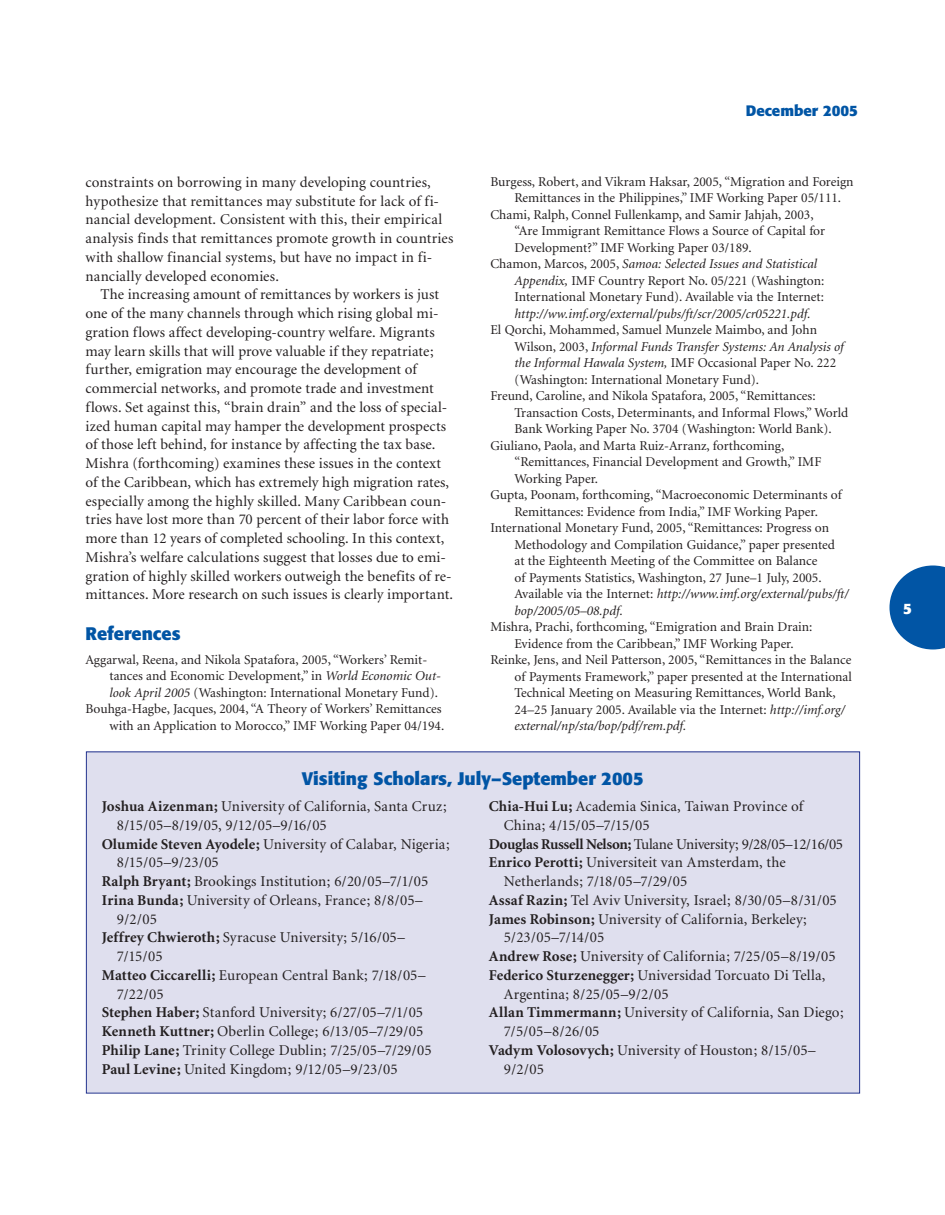
<style>
.page{position:relative;width:945px;height:1215px;background:#fff}
.page>*{position:absolute;margin:0;border:0;box-sizing:border-box;transform-origin:0 0}
.t1{font:700 18px "Formata";color:#0155a5}
.t2{font:15px/18.8px "Minion";letter-spacing:.005em;color:#231f20}
.t3{font:15px "Minion";letter-spacing:-.02em;color:#231f20}
.t4{font:700 15px "Formata";color:#0155a5}
.t5{font:13.5px "Minion";color:#231f20}
.t6{font:italic 13.5px "Minion";color:#231f20}
.s1{font-style:italic}
.s2{font-style:normal}
.s3{font-weight:700}
</style>
<div class="page">
<svg style="left:890px;top:566px;width:55px;height:84px"></svg>
<div style="left:86px;top:752px;width:774px;height:341px;background:#dfdfee"></div>
<p class="t2" style="left:86px;top:173px;width:369px">constraints on borrowing in many developing countries, hypothesize that remittances may substitute for lack of fi&shy;nancial development. Consistent with this, their empirical analysis finds that remittances promote growth in countries with shallow financial systems, but have no impact in fi&shy;nancially developed economies.</p>
<p class="t2" style="left:86px;top:286px;width:369px;text-indent:15px">The increasing amount of remittances by workers is just one of the many channels through which rising global mi&shy;gration flows affect developing-country welfare. Migrants may learn skills that will prove valuable if they repatriate; further, emigration may encourage the development of commercial networks, and promote trade and investment flows. Set against this, “brain drain” and the loss of special&shy;ized human capital may hamper the development prospects of those left behind, for instance by affecting the tax base.<br>Mishra (forthcoming) examines these issues in the context of the Caribbean, which has extremely high migration rates, especially among the highly skilled. Many Caribbean coun&shy;tries have lost more than 70 percent of their labor force with more than 12 years of completed schooling. In this context, Mishra’s welfare calculations suggest that losses due to emi&shy;gration of highly skilled workers outweigh the benefits of re&shy;mittances. More research on such issues is clearly important.</p>
<p class="t1" style="left:86px;top:622px;width:97px">References</p>
<p class="t5" style="left:86px;top:653px;width:342px">Aggarwal, Reena, and Nikola Spatafora, 2005, “Workers’ Remit-</p>
<p class="t5" style="left:110px;top:669px;width:333px">tances and Economic Development,” in <span class="s1">World Economic Out-</span></p>
<p class="t5" style="left:110px;top:686px;width:330px"><span class="s1">look April 2005</span> (Washington: International Monetary Fund).</p>
<p class="t5" style="left:86px;top:702px;width:358px">Bouhga-Hagbe, Jacques, 2004, “A Theory of Workers’ Remittances</p>
<p class="t5" style="left:110px;top:719px;width:336px">with an Application to Morocco,” IMF Working Paper 04/194.</p>
<p class="t4" style="left:746px;top:101px;width:114px">December 2005</p>
<p class="t5" style="left:490px;top:175px;width:365px">Burgess, Robert, and Vikram Haksar, 2005, “Migration and Foreign</p>
<p class="t5" style="left:514px;top:191px;width:328px">Remittances in the Philippines,” IMF Working Paper 05/111.</p>
<p class="t5" style="left:490px;top:208px;width:325px">Chami, Ralph, Connel Fullenkamp, and Samir Jahjah, 2003,</p>
<p class="t5" style="left:514px;top:224px;width:312px">“Are Immigrant Remittance Flows a Source of Capital for</p>
<p class="t5" style="left:514px;top:241px;width:239px">Development?” IMF Working Paper 03/189.</p>
<p class="t6" style="left:490px;top:257px;width:328px"><span class="s2">Chamon, Marcos, 2005,</span> Samoa: Selected Issues and Statistical</p>
<p class="t5" style="left:514px;top:274px;width:312px"><span class="s1">Appendix,</span> IMF Country Report No. 05/221 (Washington:</p>
<p class="t5" style="left:514px;top:290px;width:311px">International Monetary Fund). Available via the Internet:</p>
<p class="t6" style="left:514px;top:307px;width:298px">http://ww.imf.org/external/pubs/ft/scr/2005/cr05221.pdf.</p>
<p class="t5" style="left:490px;top:323px;width:328px">El Qorchi, Mohammed, Samuel Munzele Maimbo, and John</p>
<p class="t6" style="left:514px;top:340px;width:331px"><span class="s2">Wilson, 2003,</span> Informal Funds Transfer Systems: An Analysis of</p>
<p class="t6" style="left:514px;top:356px;width:323px">the Informal Hawala System, <span class="s2">IMF Occasional Paper No. 222</span></p>
<p class="t5" style="left:514px;top:373px;width:246px">(Washington: International Monetary Fund).</p>
<p class="t5" style="left:490px;top:389px;width:327px">Freund, Caroline, and Nikola Spatafora, 2005, “Remittances:</p>
<p class="t5" style="left:514px;top:406px;width:335px">Transaction Costs, Determinants, and Informal Flows,” World</p>
<p class="t5" style="left:514px;top:422px;width:319px">Bank Working Paper No. 3704 (Washington: World Bank).</p>
<p class="t5" style="left:490px;top:439px;width:295px">Giuliano, Paola, and Marta Ruiz-Arranz, forthcoming,</p>
<p class="t5" style="left:514px;top:455px;width:308px">“Remittances, Financial Development and Growth,” IMF</p>
<p class="t5" style="left:514px;top:472px;width:85px">Working Paper.</p>
<p class="t5" style="left:490px;top:488px;width:353px">Gupta, Poonam, forthcoming, “Macroeconomic Determinants of</p>
<p class="t5" style="left:514px;top:505px;width:305px">Remittances: Evidence from India,” IMF Working Paper.</p>
<p class="t5" style="left:490px;top:521px;width:340px">International Monetary Fund, 2005, “Remittances: Progress on</p>
<p class="t5" style="left:514px;top:538px;width:322px">Methodology and Compilation Guidance,” paper presented</p>
<p class="t5" style="left:514px;top:554px;width:304px">at the Eighteenth Meeting of the Committee on Balance</p>
<p class="t5" style="left:514px;top:571px;width:309px">of Payments Statistics, Washington, 27 June–1 July, 2005.</p>
<p class="t6" style="left:514px;top:587px;width:336px"><span class="s2">Available via the Internet:</span> http://www.imf.org/external/pubs/ft/</p>
<p class="t6" style="left:514px;top:604px;width:110px">bop/2005/05–08.pdf.</p>
<p class="t5" style="left:490px;top:620px;width:324px">Mishra, Prachi, forthcoming, “Emigration and Brain Drain:</p>
<p class="t5" style="left:514px;top:637px;width:281px">Evidence from the Caribbean,” IMF Working Paper.</p>
<p class="t5" style="left:490px;top:653px;width:362px">Reinke, Jens, and Neil Patterson, 2005, “Remittances in the Balance</p>
<p class="t5" style="left:514px;top:670px;width:339px">of Payments Framework,” paper presented at the International</p>
<p class="t5" style="left:514px;top:686px;width:323px">Technical Meeting on Measuring Remittances, World Bank,</p>
<p class="t5" style="left:514px;top:703px;width:332px">24–25 January 2005. Available via the Internet: <span class="s1">http://imf.org/</span></p>
<p class="t6" style="left:514px;top:719px;width:174px">external/np/sta/bop/pdf/rem.pdf.</p>
<p class="t1" style="left:302px;top:767px;width:343px">Visiting Scholars, July–September 2005</p>
<p class="t2" style="left:102px;top:797px;width:346px"><span class="s3">Joshua Aizenman;</span> University of California, Santa Cruz;</p>
<p class="t2" style="left:117px;top:816px;width:211px">8/15/05–8/19/05, 9/12/05–9/16/05</p>
<p class="t2" style="left:102px;top:835px;width:349px"><span class="s3">Olumide Steven Ayodele;</span> University of Calabar, Nigeria;</p>
<p class="t2" style="left:117px;top:854px;width:104px">8/15/05–9/23/05</p>
<p class="t2" style="left:102px;top:872px;width:328px"><span class="s3">Ralph Bryant;</span> Brookings Institution; 6/20/05–7/1/05</p>
<p class="t2" style="left:102px;top:891px;width:323px"><span class="s3">Irina Bunda;</span> University of Orleans, France; 8/8/05–</p>
<p class="t2" style="left:117px;top:910px;width:42px">9/2/05</p>
<p class="t2" style="left:102px;top:929px;width:305px"><span class="s3">Jeffrey Chwieroth;</span> Syracuse University; 5/16/05–</p>
<p class="t2" style="left:117px;top:947px;width:47px">7/15/05</p>
<p class="t2" style="left:102px;top:966px;width:325px"><span class="s3">Matteo Ciccarelli;</span> European Central Bank; 7/18/05–</p>
<p class="t2" style="left:117px;top:985px;width:48px">7/22/05</p>
<p class="t2" style="left:102px;top:1004px;width:323px"><span class="s3">Stephen Haber;</span> Stanford University; 6/27/05–7/1/05</p>
<p class="t2" style="left:102px;top:1022px;width:323px"><span class="s3">Kenneth Kuttner;</span> Oberlin College; 6/13/05–7/29/05</p>
<p class="t2" style="left:102px;top:1041px;width:331px"><span class="s3">Philip Lane;</span> Trinity College Dublin; 7/25/05–7/29/05</p>
<p class="t2" style="left:102px;top:1060px;width:297px"><span class="s3">Paul Levine;</span> United Kingdom; 9/12/05–9/23/05</p>
<p class="t2" style="left:489px;top:797px;width:316px"><span class="s3">Chia-Hui Lu;</span> Academia Sinica, Taiwan Province of</p>
<p class="t2" style="left:504px;top:816px;width:147px">China; 4/15/05–7/15/05</p>
<p class="t3" style="left:489px;top:836px;width:356px"><span class="s3">Douglas Russell Nelson;</span> Tulane University; 9/28/05–12/16/05</p>
<p class="t2" style="left:489px;top:854px;width:299px"><span class="s3">Enrico Perotti;</span> Universiteit van Amsterdam, the</p>
<p class="t2" style="left:504px;top:872px;width:185px">Netherlands; 7/18/05–7/29/05</p>
<p class="t2" style="left:489px;top:891px;width:350px"><span class="s3">Assaf Razin;</span> Tel Aviv University, Israel; 8/30/05–8/31/05</p>
<p class="t2" style="left:489px;top:910px;width:320px"><span class="s3">James Robinson;</span> University of California, Berkeley;</p>
<p class="t2" style="left:504px;top:929px;width:102px">5/23/05–7/14/05</p>
<p class="t2" style="left:489px;top:947px;width:348px"><span class="s3">Andrew Rose;</span> University of California; 7/25/05–8/19/05</p>
<p class="t2" style="left:489px;top:966px;width:338px"><span class="s3">Federico Sturzenegger;</span> Universidad Torcuato Di Tella,</p>
<p class="t2" style="left:504px;top:985px;width:166px">Argentina; 8/25/05–9/2/05</p>
<p class="t2" style="left:489px;top:1004px;width:357px"><span class="s3">Allan Timmermann;</span> University of California, San Diego;</p>
<p class="t2" style="left:504px;top:1022px;width:97px">7/5/05–8/26/05</p>
<p class="t2" style="left:489px;top:1041px;width:329px"><span class="s3">Vadym Volosovych;</span> University of Houston; 8/15/05–</p>
<p class="t2" style="left:504px;top:1060px;width:42px">9/2/05</p>
</div>
